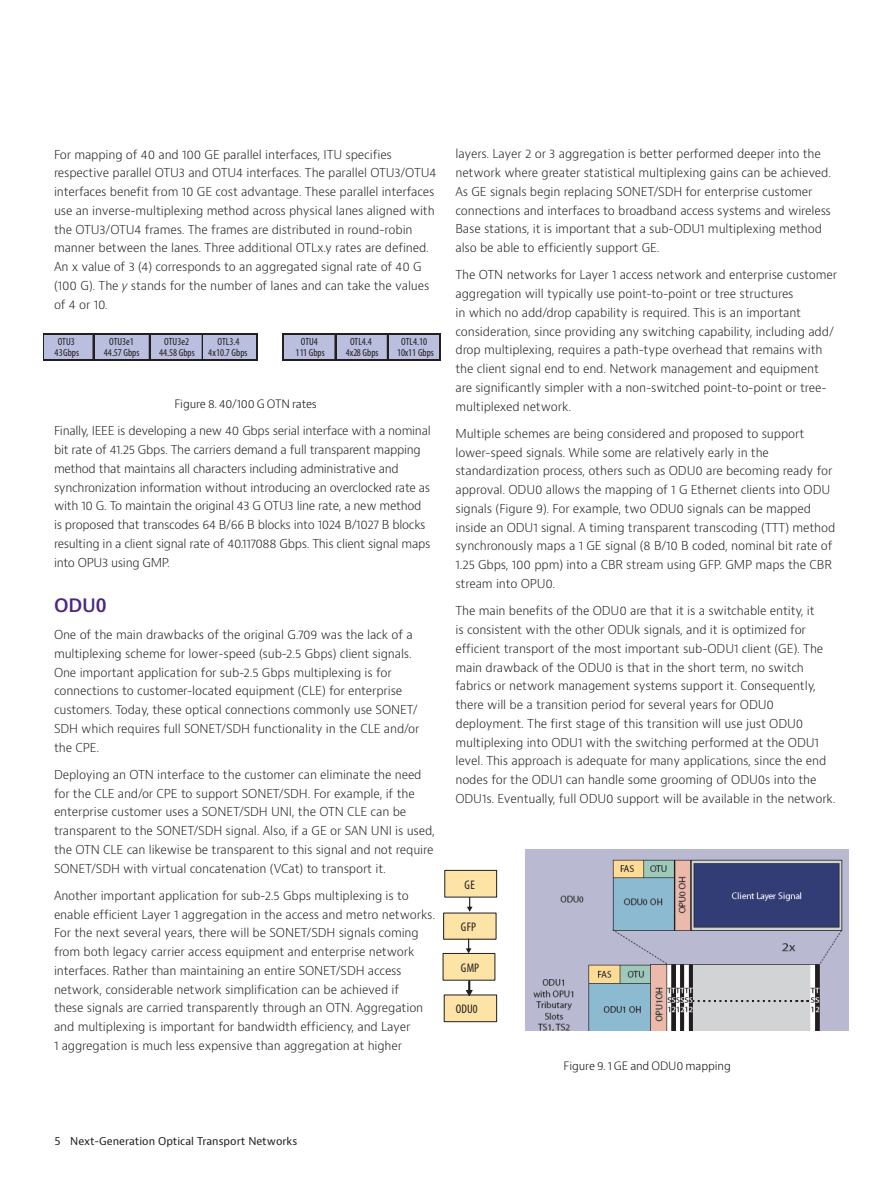
<style>
.page{position:relative;width:893px;height:1191px;background:#fff}
.page>*{position:absolute;margin:0;border:0;box-sizing:border-box;transform-origin:0 0}
.t1{font:600 18px "Bernino Sans";color:#4a2785}
.t2{font:condensed 12.45px "Myriad Pro";letter-spacing:.005em;color:#231f20}
.t3{font:300 12px/18.8px "Bernino Sans";letter-spacing:-.01em;color:#231f20}
.t4{font:300 11.25px "Bernino Sans";letter-spacing:-.01em;color:#110a0c}
.t5{font:10.5px "Bernino Sans";color:#231f20}
.t6{font:condensed 10.35px/10.9px "Myriad Pro";color:#231f20;text-align:center}
.s1{font-style:italic}
</style>
<div class="page">
<div style="left:43px;top:334px;width:214px;height:26px;background:#babfdf"></div>
<div style="left:283px;top:334px;width:157px;height:26px;background:#babfdf"></div>
<hr style="left:44px;top:333px;width:214px;height:1px;background:#231f20">
<hr style="left:44px;top:359px;width:214px;height:2px;background:#231f20">
<svg style="left:43px;top:333px;width:1px;height:28px"></svg>
<svg style="left:93px;top:334px;width:1px;height:25px"></svg>
<hr style="left:149px;top:334px;width:2px;height:25px;background:#231f20">
<svg style="left:202px;top:334px;width:1px;height:25px"></svg>
<hr style="left:256px;top:334px;width:2px;height:27px;background:#231f20">
<hr style="left:282px;top:333px;width:2px;height:28px;background:#231f20">
<svg style="left:335px;top:334px;width:1px;height:25px"></svg>
<hr style="left:387px;top:334px;width:2px;height:25px;background:#231f20">
<hr style="left:439px;top:334px;width:2px;height:27px;background:#231f20">
<hr style="left:284px;top:333px;width:157px;height:1px;background:#231f20">
<hr style="left:284px;top:359px;width:157px;height:2px;background:#231f20">
<img style="left:525px;top:849px;width:324px;height:181px">
<div style="left:444px;top:995px;width:53px;height:26px;background:#fee3a6"></div>
<div style="left:444px;top:994px;width:53px;height:28px;border:1px solid #231f20"></div>
<div style="left:445px;top:870px;width:52px;height:27px;background:#fee3a6"></div>
<div style="left:444px;top:870px;width:53px;height:27px;border:1px solid #231f20"></div>
<div style="left:444px;top:913px;width:52px;height:26px;background:#fee3a6"></div>
<svg style="left:467px;top:897px;width:6px;height:14px"></svg>
<svg style="left:466px;top:938px;width:5px;height:15px"></svg>
<div style="left:443px;top:953px;width:52px;height:27px;background:#fee3a6"></div>
<div style="left:443px;top:953px;width:52px;height:27px;border:1px solid #231f20"></div>
<svg style="left:466px;top:980px;width:6px;height:15px"></svg>
<p class="t3" style="left:54px;top:145px;width:384px">For mapping of 40 and 100 GE parallel interfaces, ITU specifies respective parallel OTU3 and OTU4 interfaces. The parallel OTU3/OTU4 interfaces benefit from 10 GE cost advantage. These parallel interfaces use an inverse-multiplexing method across physical lanes aligned with the OTU3/OTU4 frames. The frames are distributed in round-robin manner between the lanes. Three additional OTLx.y rates are defined.<br>An x value of 3 (4) corresponds to an aggregated signal rate of 40 G (100 G). The <span class="s1">y</span> stands for the number of lanes and can take the values of 4 or 10.</p>
<p class="t6" style="left:55px;top:336px;width:26px;text-align:left">OTU3<br>43Gbps</p>
<p class="t6" style="left:104px;top:336px;width:37px">OTU3e1<br>44.57 Gbps</p>
<p class="t6" style="left:159px;top:336px;width:37px">OTU3e2<br>44.58 Gbps</p>
<p class="t6" style="left:208px;top:336px;width:41px">OTL3.4<br>4x10.7 Gbps</p>
<p class="t6" style="left:296px;top:336px;width:31px">OTU4<br>111 Gbps</p>
<p class="t6" style="left:346px;top:336px;width:34px">OTL4.4<br>4x28 Gbps</p>
<p class="t6" style="left:397px;top:336px;width:38px">OTL4.10<br>10x11 Gbps</p>
<p class="t4" style="left:174px;top:396px;width:144px">Figure 8. 40/100 G OTN rates</p>
<p class="t3" style="left:54px;top:422px;width:378px">Finally, IEEE is developing a new 40 Gbps serial interface with a nominal bit rate of 41.25 Gbps. The carriers demand a full transparent mapping method that maintains all characters including administrative and synchronization information without introducing an overclocked rate as with 10 G. To maintain the original 43 G OTU3 line rate, a new method is proposed that transcodes 64 B/66 B blocks into 1024 B/1027 B blocks resulting in a client signal rate of 40.117088 Gbps. This client signal maps into OPU3 using GMP.</p>
<h1 class="t1" style="left:54px;top:593px;width:54px">ODU0</h1>
<p class="t3" style="left:54px;top:625px;width:367px">One of the main drawbacks of the original G.709 was the lack of a multiplexing scheme for lower-speed (sub-2.5 Gbps) client signals.<br>One important application for sub-2.5 Gbps multiplexing is for connections to customer-located equipment (CLE) for enterprise customers. Today, these optical connections commonly use SONET/ SDH which requires full SONET/SDH functionality in the CLE and/or the CPE.</p>
<p class="t3" style="left:54px;top:765px;width:382px">Deploying an OTN interface to the customer can eliminate the need for the CLE and/or CPE to support SONET/SDH. For example, if the enterprise customer uses a SONET/SDH UNI, the OTN CLE can be transparent to the SONET/SDH signal. Also, if a GE or SAN UNI is used, the OTN CLE can likewise be transparent to this signal and not require SONET/SDH with virtual concatenation (VCat) to transport it.</p>
<p class="t3" style="left:54px;top:886px;width:383px">Another important application for sub-2.5 Gbps multiplexing is to enable efficient Layer 1 aggregation in the access and metro networks.<br>For the next several years, there will be SONET/SDH signals coming from both legacy carrier access equipment and enterprise network interfaces. Rather than maintaining an entire SONET/SDH access network, considerable network simplification can be achieved if<br>these signals are carried transparently through an OTN. Aggregation and multiplexing is important for bandwidth efficiency, and Layer<br>1 aggregation is much less expensive than aggregation at higher</p>
<p class="t3" style="left:455px;top:145px;width:377px">layers. Layer 2 or 3 aggregation is better performed deeper into the network where greater statistical multiplexing gains can be achieved.<br>As GE signals begin replacing SONET/SDH for enterprise customer connections and interfaces to broadband access systems and wireless Base stations, it is important that a sub-ODU1 multiplexing method also be able to efficiently support GE.</p>
<p class="t3" style="left:455px;top:266px;width:383px">The OTN networks for Layer 1 access network and enterprise customer aggregation will typically use point-to-point or tree structures<br>in which no add/drop capability is required. This is an important consideration, since providing any switching capability, including add/ drop multiplexing, requires a path-type overhead that remains with the client signal end to end. Network management and equipment are significantly simpler with a non-switched point-to-point or tree&shy;multiplexed network.</p>
<p class="t3" style="left:455px;top:424px;width:381px">Multiple schemes are being considered and proposed to support lower-speed signals. While some are relatively early in the standardization process, others such as ODU0 are becoming ready for approval. ODU0 allows the mapping of 1 G Ethernet clients into ODU signals (Figure 9). For example, two ODU0 signals can be mapped inside an ODU1 signal. A timing transparent transcoding (TTT) method synchronously maps a 1 GE signal (8 B/10 B coded, nominal bit rate of 1.25 Gbps, 100 ppm) into a CBR stream using GFP. GMP maps the CBR stream into OPU0.</p>
<p class="t3" style="left:455px;top:601px;width:382px">The main benefits of the ODU0 are that it is a switchable entity, it<br>is consistent with the other ODUk signals, and it is optimized for efficient transport of the most important sub-ODU1 client (GE). The main drawback of the ODU0 is that in the short term, no switch fabrics or network management systems support it. Consequently, there will be a transition period for several years for ODU0 deployment. The first stage of this transition will use just ODU0 multiplexing into ODU1 with the switching performed at the ODU1 level. This approach is adequate for many applications, since the end nodes for the ODU1 can handle some grooming of ODU0s into the ODU1s. Eventually, full ODU0 support will be available in the network.</p>
<p class="t2" style="left:464px;top:877px;width:12px">GE</p>
<p class="t2" style="left:461px;top:919px;width:17px">GFP</p>
<p class="t2" style="left:461px;top:960px;width:20px">GMP</p>
<p class="t2" style="left:456px;top:1001px;width:23px">ODU0</p>
<p class="t4" style="left:564px;top:1058px;width:169px">Figure 9. 1 GE and ODU0 mapping</p>
<p class="t5" style="left:55px;top:1134px;width:244px">5 Next-Generation Optical Transport Networks</p>
</div>
